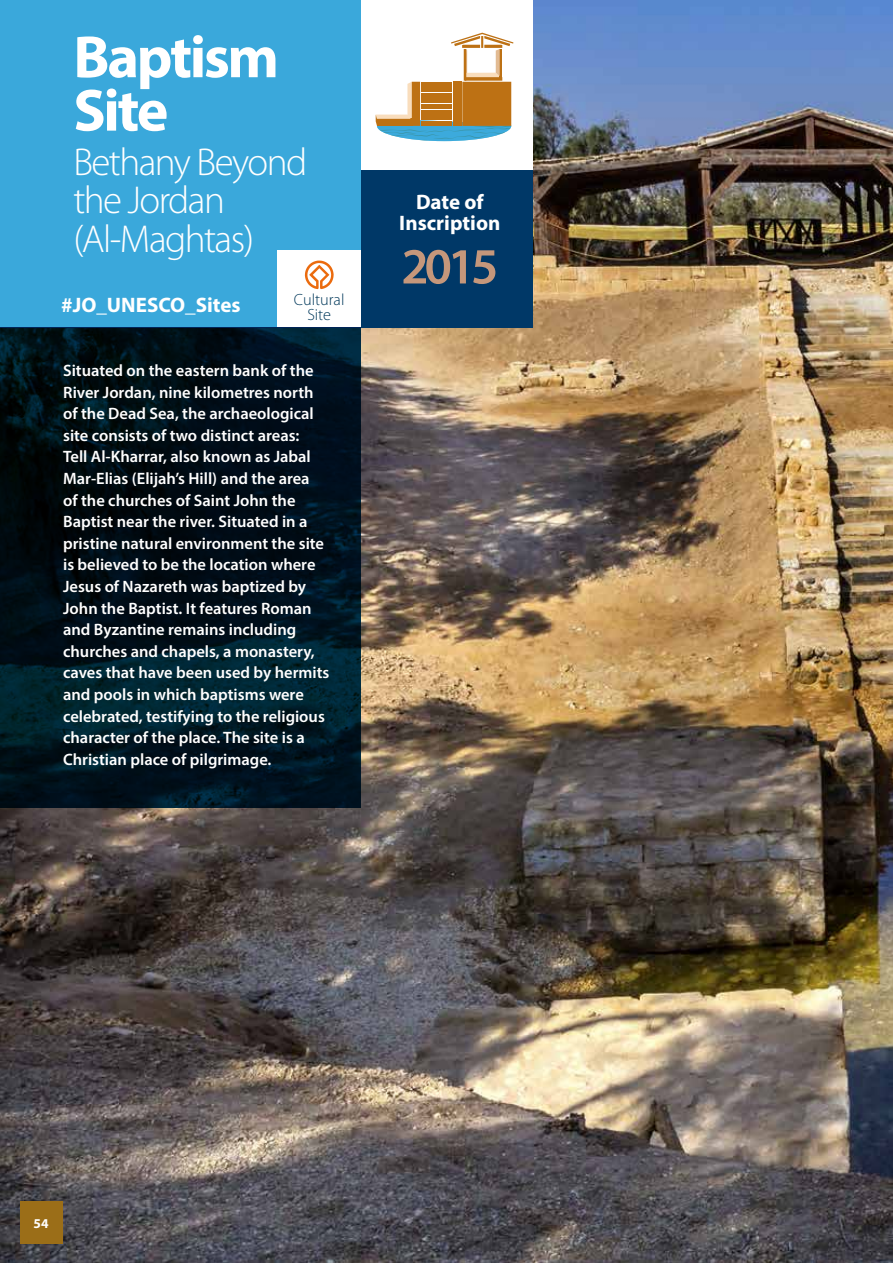
<style>
.page{position:relative;width:893px;height:1263px;background:#fff}
.page>*{position:absolute;margin:0;border:0;box-sizing:border-box;transform-origin:0 0}
.t1{font:700 60px/53.4px "Myriad Pro";letter-spacing:-.04em;color:#fff}
.t2{font:600 51px "Myriad Pro";color:#c5977b}
.t3{font:300 39px/38.4px "Myriad Pro";letter-spacing:-.04em;color:#fff}
.t4{font:700 21px/21px "Myriad Pro";color:#fff;text-align:center}
.t5{font:600 16.5px/21.6px "Myriad Pro";color:#fff}
.t6{font:300 16.2px/15.1px "Myriad Pro";color:#00385a;text-align:center}
.t7{font:700 13.5px "Myriad Pro";color:#fff}
</style>
<div class="page">
<img style="left:0;top:0;width:893px;height:1049px">
<svg style="left:0;top:1049px;width:893px;height:214px;background:#6a6260"></svg>
<div style="left:0;top:0;width:361px;height:327px;background:#3aa8db"></div>
<svg style="left:0;top:327px;width:361px;height:481px;background:#00121c"></svg>
<div style="left:361px;top:0;width:171px;height:170px;background:#fff"></div>
<svg style="left:376px;top:33px;width:137px;height:108px"></svg>
<div style="left:277px;top:251px;width:84px;height:76px;background:#fff"></div>
<svg style="left:305px;top:261px;width:29px;height:28px"></svg>
<div style="left:361px;top:170px;width:172px;height:157px;background:#003867"></div>
<div style="left:20px;top:1201px;width:42px;height:43px;background:#9b6e18"></div>
<h1 class="t1" style="left:73px;top:28px;width:207px">Baptism<br>Site</h1>
<h3 class="t3" style="left:73px;top:142px;width:235px">Bethany Beyond the Jordan (Al-Maghtas)</h3>
<p class="t6" style="left:294px;top:292px;width:52px">Cultural<br>Site</p>
<p class="t4" style="left:61px;top:294px;width:181px">#JO_UNESCO_Sites</p>
<p class="t5" style="left:63px;top:359px;width:268px">Situated on the eastern bank of the River Jordan, nine kilometres north of the Dead Sea, the archaeological site consists of two distinct areas:<br>Tell Al-Kharrar, also known as Jabal Mar-Elias (Elijah’s Hill) and the area<br>of the churches of Saint John the Baptist near the river. Situated in a pristine natural environment the site is believed to be the location where Jesus of Nazareth was baptized by John the Baptist. It features Roman and Byzantine remains including churches and chapels, a monastery, caves that have been used by hermits and pools in which baptisms were celebrated, testifying to the religious character of the place. The site is a Christian place of pilgrimage.</p>
<p class="t4" style="left:399px;top:191px;width:103px">Date of<br>Inscription</p>
<h2 class="t2" style="left:401px;top:234px;width:99px">2015</h2>
<p class="t7" style="left:34px;top:1214px;width:16px">54</p>
</div>
